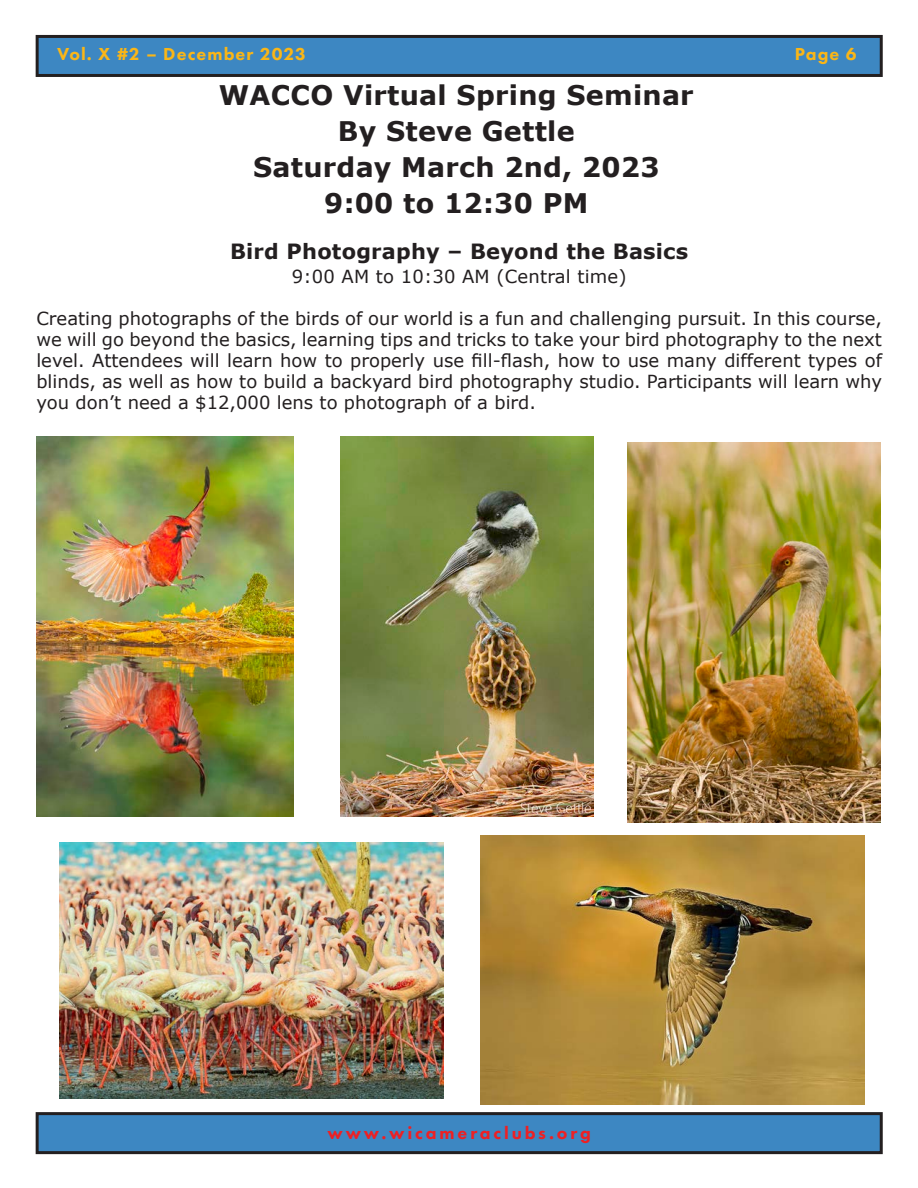
<style>
.page{position:relative;width:918px;height:1188px;background:#fff}
.page>*{position:absolute;margin:0;border:0;box-sizing:border-box;transform-origin:0 0}
.Titles{font:700 27px "Verdana";letter-spacing:.01em;color:#231f20}
.Small_Title{font:700 21px "Verdana";letter-spacing:.01em;color:#231f20}
.Body{font:18px/21px "Verdana";color:#231f20;text-align:justify}
.Small_Title-2{font:18px "Verdana";letter-spacing:.01em;color:#231f20}
.t1{font:800 18px "Futura PT";letter-spacing:.06em;color:#fab617}
.t2{font:800 18px "Futura PT";letter-spacing:.16em;color:#ed2024}
</style>
<div class="page">
<div style="left:37px;top:1114px;width:844px;height:39px;background:#3d87c2"></div>
<div style="left:36px;top:1112px;width:847px;height:42px;border:3px solid #231f20"></div>
<div style="left:37px;top:36px;width:844px;height:39px;background:#3d87c2"></div>
<div style="left:36px;top:35px;width:847px;height:42px;border:3px solid #231f20"></div>
<img style="left:36px;top:436px;width:257px;height:380px">
<img style="left:627px;top:443px;width:254px;height:380px">
<img style="left:481px;top:836px;width:384px;height:269px">
<img style="left:340px;top:436px;width:254px;height:380px">
<img style="left:59px;top:842px;width:384px;height:256px">
<p class="t1" style="left:57px;top:43px;width:250px">Vol. X #2 – December 2023</p>
<p class="t1" style="left:795px;top:43px;width:63px">Page 6</p>
<p class="Titles" style="left:219px;top:78px;width:476px">WACCO Virtual Spring Seminar</p>
<p class="Titles" style="left:338px;top:113px;width:238px">By Steve Gettle</p>
<p class="Titles" style="left:253px;top:149px;width:408px">Saturday March 2nd, 2023</p>
<p class="Titles" style="left:324px;top:185px;width:266px">9:00 to 12:30 PM</p>
<p class="Small_Title" style="left:230px;top:237px;width:460px">Bird Photography – Beyond the Basics</p>
<p class="Small_Title-2" style="left:292px;top:265px;width:336px">9:00 AM to 10:30 AM (Central time)</p>
<p class="Body" style="left:36px;top:308px;width:847px">Creating photographs of the birds of our world is a fun and challenging pursuit. In this course, we will go beyond the basics, learning tips and tricks to take your bird photography to the next level. Attendees will learn how to properly use fill-flash, how to use many different types of blinds, as well as how to build a backyard bird photography studio. Participants will learn why you don’t need a $12,000 lens to photograph of a bird.</p>
<p class="t2" style="left:327px;top:1122px;width:265px">www.wicameraclubs.org</p>
</div>
